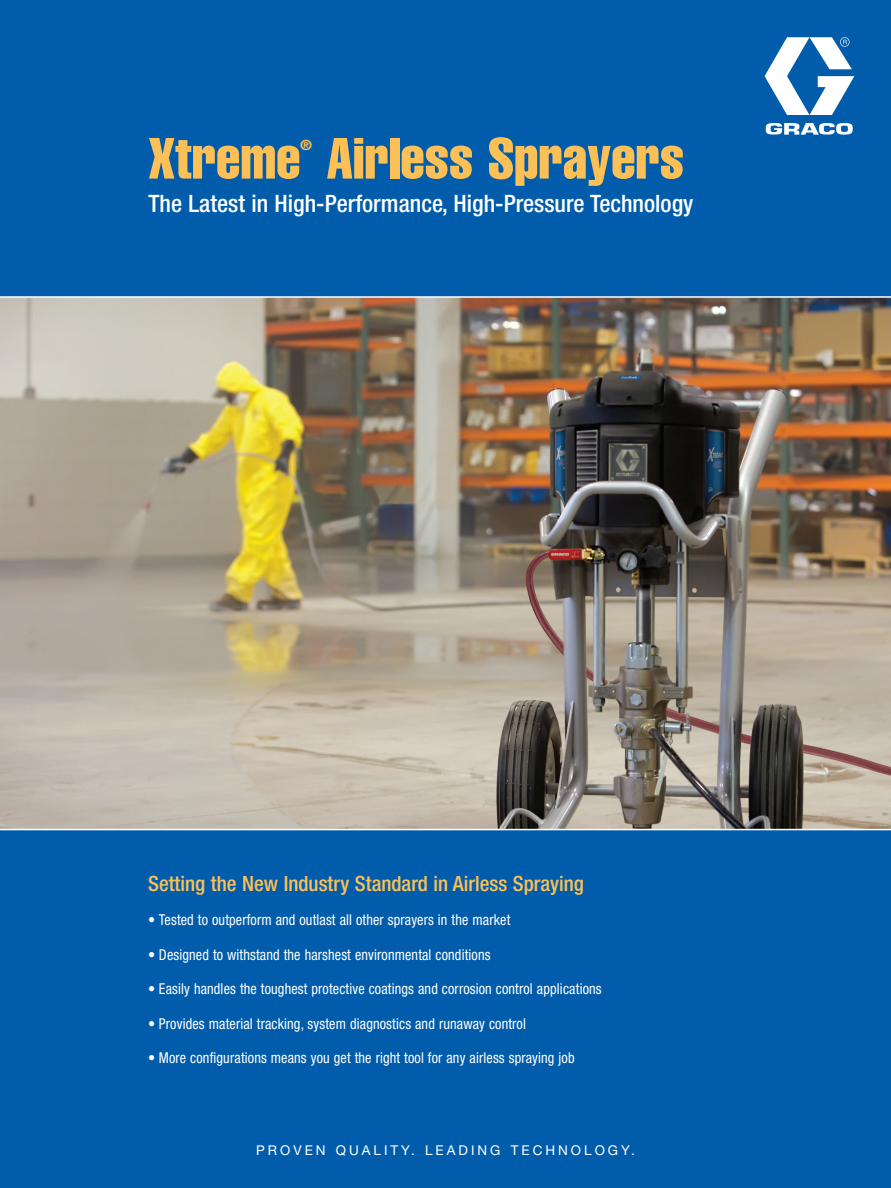
<style>
.page{position:relative;width:891px;height:1188px;background:#fff}
.page>*{position:absolute;margin:0;border:0;box-sizing:border-box;transform-origin:0 0}
.t1{font:57px "Helvetica LT Std Comp";color:#fdc056}
.t2{font:500 condensed 24px "Helvetica Neue LT Std";color:#fff}
.t3{font:500 condensed 21px "Helvetica Neue LT Std";color:#fdc056}
.t4{font:condensed 15px "Helvetica Neue LT Std";letter-spacing:.01em;color:#fff;scale:.95 1}
.t5{font:14.25px "Helvetica LT Std Comp";color:#fdc056}
.t6{font:13.5px "Helvetica Neue LT Std";letter-spacing:.22em;color:#fff}
</style>
<div class="page">
<div style="left:0;top:795px;width:891px;height:393px;background:#015dab"></div>
<img style="left:0;top:298px;width:891px;height:531px">
<div style="left:0;top:0;width:891px;height:297px;background:#015dab"></div>
<svg style="left:765px;top:37px;width:89px;height:98px"></svg>
<hr style="left:0;top:296px;width:891px;height:2px;background:#fff">
<hr style="left:0;top:829px;width:891px;height:1px;background:#fff">
<h1 class="t1" style="left:148px;top:138px;width:154px">Xtreme</h1>
<p class="t5" style="left:301px;top:139px;width:13px">®</p>
<h1 class="t1" style="left:326px;top:138px;width:359px">Airless Sprayers</h1>
<h2 class="t2" style="left:148px;top:194px;width:546px">The Latest in High-Performance, High-Pressure Technology</h2>
<h3 class="t3" style="left:148px;top:875px;width:437px">Setting the New Industry Standard in Airless Spraying</h3>
<p class="t4" style="left:148px;top:914px;width:383px">• Tested to outperform and outlast all other sprayers in the market</p>
<p class="t4" style="left:148px;top:949px;width:362px">• Designed to withstand the harshest environmental conditions</p>
<p class="t4" style="left:148px;top:983px;width:479px">• Easily handles the toughest protective coatings and corrosion control applications</p>
<p class="t4" style="left:148px;top:1018px;width:399px">• Provides material tracking, system diagnostics and runaway control</p>
<p class="t4" style="left:148px;top:1052px;width:450px">• More configurations means you get the right tool for any airless spraying job</p>
<p class="t6" style="left:256px;top:1145px;width:380px">PROVEN QUALITY. LEADING TECHNOLOGY.</p>
</div>
